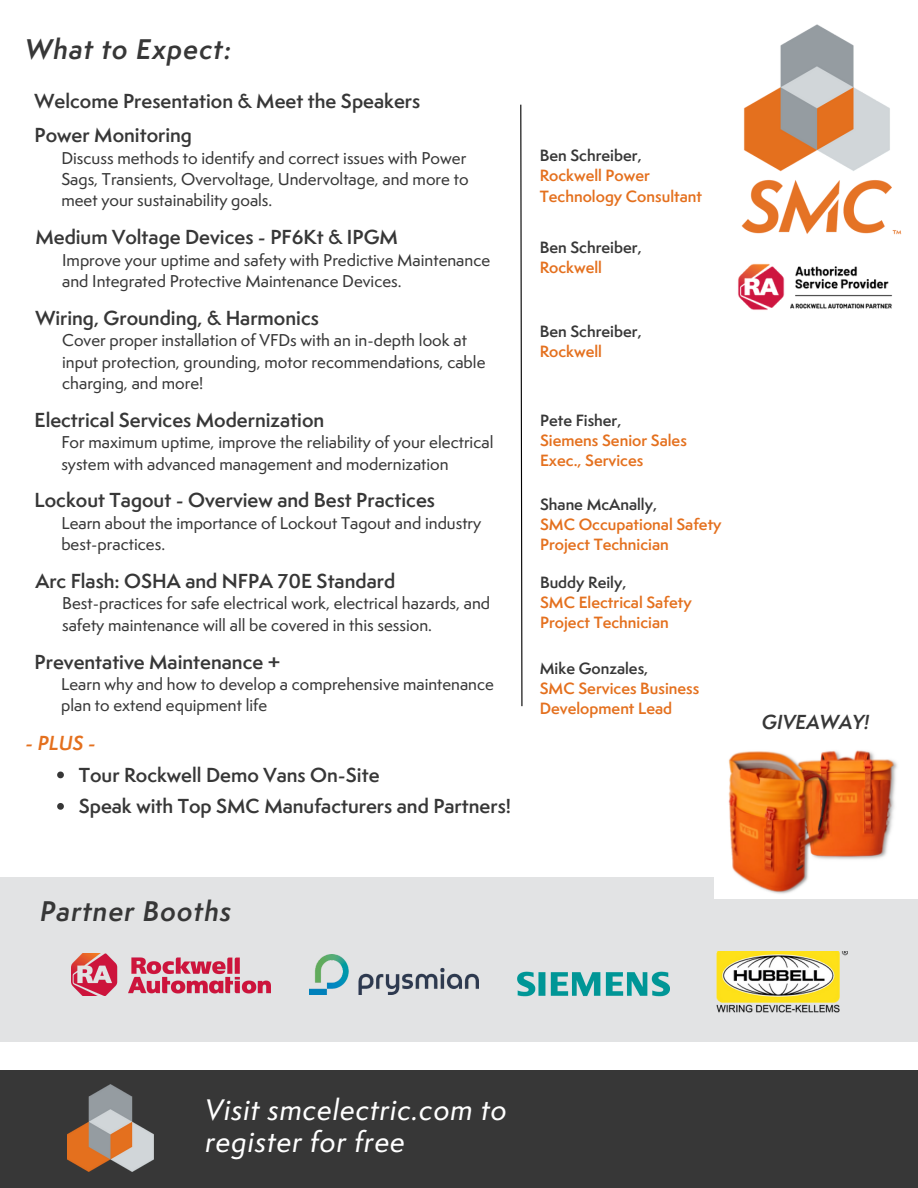
<style>
.page{position:relative;width:918px;height:1188px;background:#fff}
.page>*{position:absolute;margin:0;border:0;box-sizing:border-box;transform-origin:0 0}
.t1{font:27.3px/32.7px "Semplicita Pro Med It";letter-spacing:.03em;color:#fff}
.t2{font:italic 600 26.1px "Semplicita Pro";letter-spacing:.04em;color:#373737}
.t3{font:600 18.75px "Semplicita Pro";color:#373737}
.t4{font:italic 600 18.75px "Semplicita Pro";color:#373737}
.t5{font:italic 600 18.75px "Semplicita Pro";color:#e4701e}
.t6{font:500 15.75px/21.3px "Semplicita Pro";color:#373737}
.t7{font:600 15px/20.2px "Semplicita Pro";color:#e4701e}
.t8{font:600 15px/20.2px "Semplicita Pro";color:#373737}
.s1{color:#373737}
.s2{color:#e4701e}
</style>
<div class="page">
<div style="left:0;top:1070px;width:918px;height:118px;background:#373737"></div>
<img style="left:68px;top:1084px;width:85px;height:87px">
<img style="left:741px;top:24px;width:161px;height:211px">
<div style="left:0;top:878px;width:918px;height:164px;background:#e2e3e4"></div>
<img style="left:71px;top:953px;width:199px;height:43px">
<img style="left:517px;top:971px;width:152px;height:26px">
<img style="left:717px;top:951px;width:130px;height:62px">
<img style="left:738px;top:263px;width:154px;height:47px">
<svg style="left:520px;top:104px;width:3px;height:603px"></svg>
<img style="left:310px;top:955px;width:168px;height:39px">
<img style="left:714px;top:750px;width:204px;height:149px">
<svg style="left:57px;top:803px;width:7px;height:7px"></svg>
<svg style="left:57px;top:772px;width:7px;height:6px"></svg>
<p class="t2" style="left:26px;top:30px;width:207px">What to Expect:</p>
<p class="t3" style="left:35px;top:87px;width:387px">Welcome Presentation &amp; Meet the Speakers</p>
<p class="t3" style="left:35px;top:122px;width:159px">Power Monitoring</p>
<p class="t6" style="left:61px;top:147px;width:409px">Discuss methods to identify and correct issues with Power<br>Sags, Transients, Overvoltage, Undervoltage, and more to meet your sustainability goals.</p>
<p class="t3" style="left:35px;top:223px;width:364px">Medium Voltage Devices - PF6Kt &amp; IPGM</p>
<p class="t6" style="left:62px;top:249px;width:430px">Improve your uptime and safety with Predictive Maintenance and Integrated Protective Maintenance Devices.</p>
<p class="t3" style="left:35px;top:304px;width:285px">Wiring, Grounding, &amp; Harmonics</p>
<p class="t6" style="left:62px;top:330px;width:425px">Cover proper installation of VFDs with an in-depth look at input protection, grounding, motor recommendations, cable charging, and more!</p>
<p class="t3" style="left:35px;top:406px;width:291px">Electrical Services Modernization</p>
<p class="t6" style="left:61px;top:432px;width:434px">For maximum uptime, improve the reliability of your electrical system with advanced management and modernization</p>
<p class="t3" style="left:35px;top:487px;width:402px">Lockout Tagout - Overview and Best Practices</p>
<p class="t6" style="left:61px;top:512px;width:422px">Learn about the importance of Lockout Tagout and industry best-practices.</p>
<p class="t3" style="left:35px;top:567px;width:361px">Arc Flash: OSHA and NFPA 70E Standard</p>
<p class="t6" style="left:62px;top:593px;width:430px">Best-practices for safe electrical work, electrical hazards, and safety maintenance will all be covered in this session.</p>
<p class="t3" style="left:35px;top:648px;width:247px">Preventative Maintenance +</p>
<p class="t6" style="left:61px;top:673px;width:434px">Learn why and how to develop a comprehensive maintenance plan to extend equipment life</p>
<p class="t5" style="left:26px;top:729px;width:72px">- PLUS -</p>
<p class="t3" style="left:79px;top:761px;width:302px">Tour Rockwell Demo Vans On-Site</p>
<p class="t3" style="left:79px;top:792px;width:434px">Speak with Top SMC Manufacturers and Partners!</p>
<p class="t7" style="left:540px;top:145px;width:164px"><span class="s1">Ben Schreiber,<br></span>Rockwell Power<br>Technology Consultant</p>
<p class="t8" style="left:540px;top:237px;width:103px">Ben Schreiber,<br><span class="s2">Rockwell</span></p>
<p class="t8" style="left:540px;top:321px;width:103px">Ben Schreiber,<br><span class="s2">Rockwell</span></p>
<p class="t8" style="left:540px;top:410px;width:83px">Pete Fisher,</p>
<p class="t7" style="left:540px;top:430px;width:148px">Siemens Senior Sales<br>Exec., Services</p>
<p class="t8" style="left:540px;top:494px;width:119px">Shane McAnally,</p>
<p class="t7" style="left:540px;top:514px;width:183px">SMC Occupational Safety<br>Project Technician</p>
<p class="t8" style="left:540px;top:572px;width:88px">Buddy Reily,</p>
<h1 class="t7" style="left:540px;top:592px;width:153px">SMC Electrical Safety<br>Project Technician</h1>
<p class="t8" style="left:540px;top:658px;width:110px">Mike Gonzales,</p>
<p class="t7" style="left:540px;top:678px;width:161px">SMC Services Business<br>Development Lead</p>
<p class="t2" style="left:40px;top:892px;width:193px">Partner Booths</p>
<h1 class="t4" style="left:762px;top:708px;width:109px">GIVEAWAY!</h1>
<p class="t1" style="left:206px;top:1093px;width:303px">Visit smcelectric.com to register for free</p>
</div>
